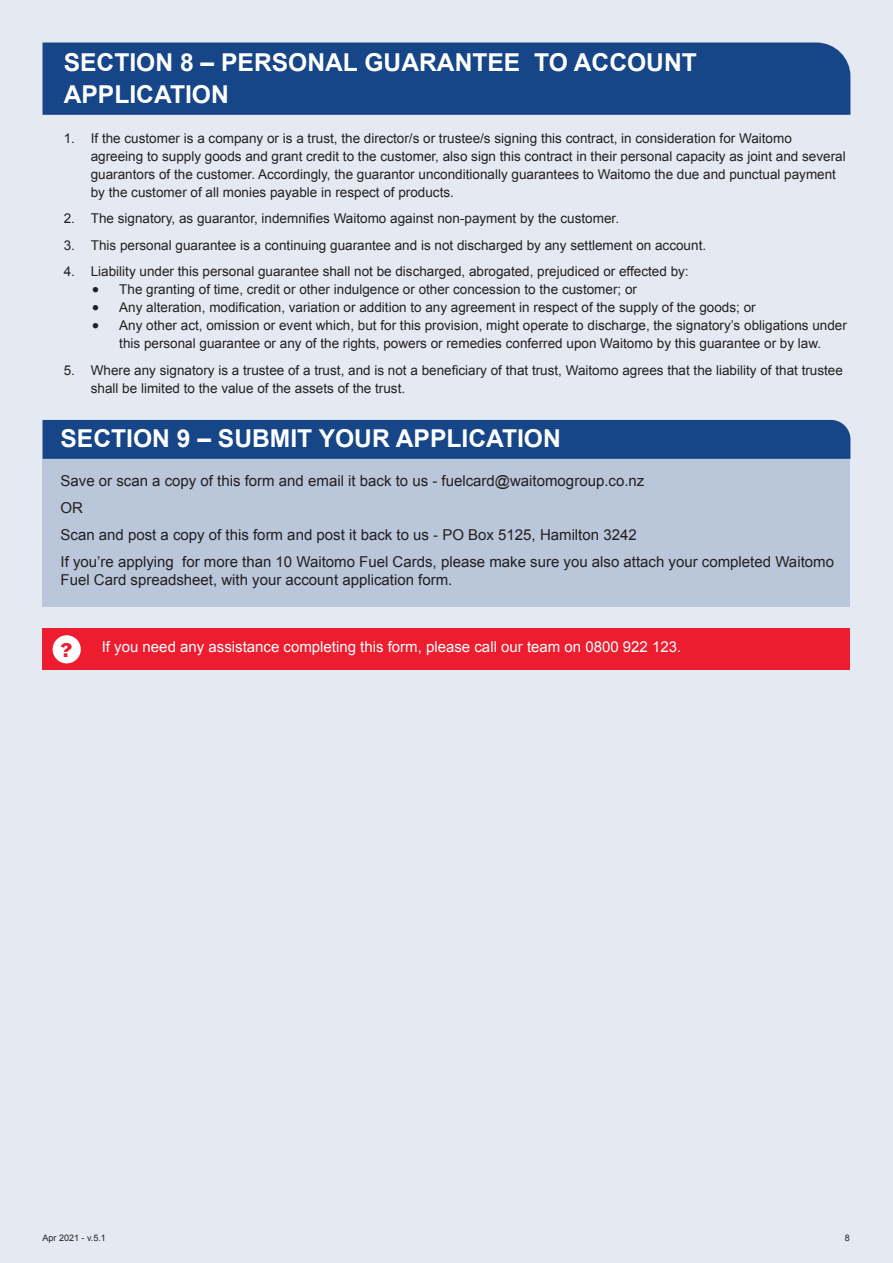
<style>
.page{position:relative;width:893px;height:1263px;background:#e5eaf2}
.page>*{position:absolute;margin:0;border:0;box-sizing:border-box;transform-origin:0 0}
.t1{font:700 24.6px/32px "Arial";color:#fff}
.t2{font:19.5px "Akzidenz Grotesk BE Super";color:#ed1d2f}
.t3{font:15px/26.8px "Arial";color:#231f20}
.t4{font:15px "Arial";color:#fff}
.t5{font:13.5px/18px "Arial";color:#231f20}
.t6{font:9px "Arial";color:#231f20}
</style>
<div class="page">
<div style="left:43px;top:459px;width:807px;height:147px;background:#bac6da"></div>
<div style="left:43px;top:420px;width:807px;height:39px;background:#164687"></div>
<div style="left:43px;top:43px;width:807px;height:72px;background:#164687"></div>
<div style="left:43px;top:629px;width:807px;height:41px;background:#ed1d2f"></div>
<div style="left:53px;top:635px;width:28px;height:28px;background:#fff;border-radius:50%"></div>
<h1 class="t1" style="left:64px;top:47px;width:635px">SECTION 8 – PERSONAL GUARANTEE TO ACCOUNT<br>APPLICATION</h1>
<p class="t5" style="left:91px;top:129px;width:756px;text-indent:-27px">1. If the customer is a company or is a trust, the director/s or trustee/s signing this contract, in consideration for Waitomo agreeing to supply goods and grant credit to the customer, also sign this contract in their personal capacity as joint and several guarantors of the customer. Accordingly, the guarantor unconditionally guarantees to Waitomo the due and punctual payment by the customer of all monies payable in respect of products.</p>
<p class="t5" style="left:64px;top:209px;width:557px">2. The signatory, as guarantor, indemnifies Waitomo against non-payment by the customer.</p>
<p class="t5" style="left:64px;top:236px;width:644px">3. This personal guarantee is a continuing guarantee and is not discharged by any settlement on account.</p>
<p class="t5" style="left:64px;top:262px;width:626px">4. Liability under this personal guarantee shall not be discharged, abrogated, prejudiced or effected by:</p>
<p class="t5" style="left:92px;top:280px;width:546px">• The granting of time, credit or other indulgence or other concession to the customer; or</p>
<p class="t5" style="left:92px;top:298px;width:665px">• Any alteration, modification, variation or addition to any agreement in respect of the supply of the goods; or</p>
<p class="t5" style="left:92px;top:316px;width:756px;text-align:center">• Any other act, omission or event which, but for this provision, might operate to discharge, the signatory’s obligations under this personal guarantee or any of the rights, powers or remedies conferred upon Waitomo by this guarantee or by law.</p>
<p class="t5" style="left:91px;top:361px;width:754px;text-indent:-27px">5. Where any signatory is a trustee of a trust, and is not a beneficiary of that trust, Waitomo agrees that the liability of that trustee shall be limited to the value of the assets of the trust.</p>
<h1 class="t1" style="left:61px;top:423px;width:502px">SECTION 9 – SUBMIT YOUR APPLICATION</h1>
<p class="t3" style="left:61px;top:468px;width:775px">Save or scan a copy of this form and email it back to us - fuelcard@waitomogroup.co.nz<br>OR<br>Scan and post a copy of this form and post it back to us - PO Box 5125, Hamilton 3242<br>If you’re applying for more than 10 Waitomo Fuel Cards, please make sure you also attach your completed Waitomo</p>
<p class="t3" style="left:61px;top:566px;width:393px">Fuel Card spreadsheet, with your account application form.</p>
<h2 class="t2" style="left:60px;top:638px;width:13px">?</h2>
<p class="t4" style="left:102px;top:637px;width:581px">If you need any assistance completing this form, please call our team on 0800 922 123.</p>
<p class="t6" style="left:43px;top:1232px;width:65px">Apr 2021 - v.5.1</p>
<p class="t6" style="left:845px;top:1232px;width:7px">8</p>
</div>
